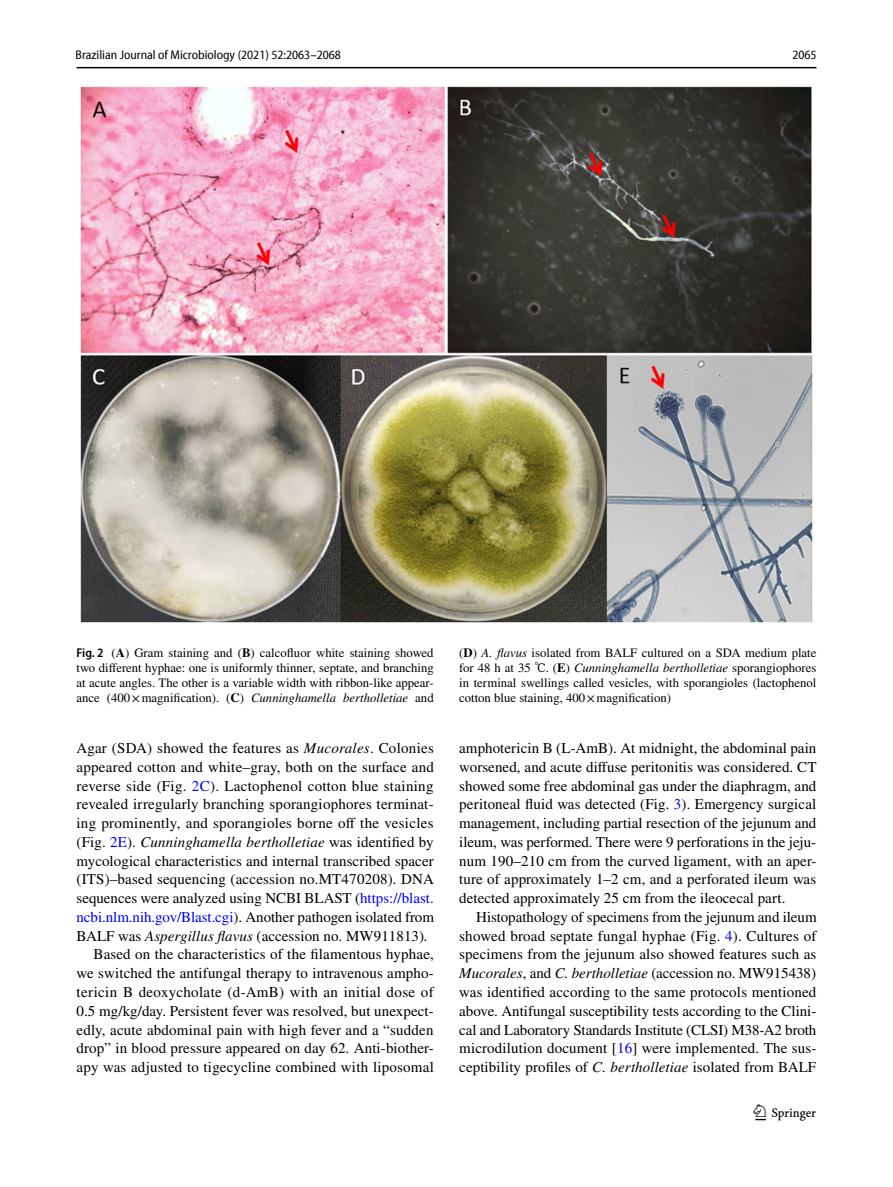
<style>
.page{position:relative;width:893px;height:1187px;background:#fff}
.page>*{position:absolute;margin:0;border:0;box-sizing:border-box;transform-origin:0 0}
.t1{font:22.5px "Springnew Regular 3";color:#000}
.t2{font:15px/18.8px "STIX";letter-spacing:.01em;color:#000;text-align:justify}
.t3{font:italic 15px "STIX";letter-spacing:.01em;color:#000}
.t4{font:12.75px/15px "STIX";color:#000;text-align:justify}
.t5{font:semi-condensed 12.75px "Myriad Pro Unic";color:#000}
.s1{font-family:"Myriad Pro";font-weight:600;font-stretch:semi-condensed}
.s2{font-weight:700}
.s3{font-style:italic}
.s4{font-family:"Code 2000"}
.s5{color:#00f}
.s6{font-style:normal}
.s7{font-style:normal;color:#00f}
</style>
<div class="page">
<hr style="left:77px;top:67px;width:739px;height:1px;background:#000">
<img style="left:81px;top:87px;width:731px;height:535px">
<p class="t5" style="left:76px;top:50px;width:267px">Brazilian Journal of Microbiology (2021) 52:2063–2068</p>
<p class="t5" style="left:792px;top:50px;width:26px">2065</p>
<p class="t4" style="left:77px;top:646px;width:359px"><span class="s1">Fig. 2</span> (<span class="s2">A</span>) Gram staining and (<span class="s2">B</span>) calcofluor white staining showed two different hyphae: one is uniformly thinner, septate, and branching at acute angles. The other is a variable width with ribbon-like appear&shy;ance (400×magnification). (<span class="s2">C</span>) <span class="s3">Cunninghamella bertholletiae</span> and</p>
<p class="t4" style="left:459px;top:646px;width:359px">(<span class="s2">D</span>) <span class="s3">A. flavus</span> isolated from BALF cultured on a SDA medium plate for 48 h at 35 <span class="s4">℃</span>. (<span class="s2">E</span>) <span class="s3">Cunninghamella bertholletiae</span> sporangiophores in terminal swellings called vesicles, with sporangioles (lactophenol cotton blue staining, 400×magnification)</p>
<p class="t2" style="left:77px;top:739px;width:359px">Agar (SDA) showed the features as <span class="s3">Mucorales</span>. Colonies</p>
<p class="t2" style="left:77px;top:758px;width:359px">appeared cotton and white–gray, both on the surface and</p>
<p class="t2" style="left:77px;top:777px;width:359px">reverse side (Fig. <span class="s5">2C</span>). Lactophenol cotton blue staining</p>
<p class="t2" style="left:77px;top:796px;width:359px">revealed irregularly branching sporangiophores terminat-</p>
<p class="t2" style="left:77px;top:814px;width:358px">ing prominently, and sporangioles borne off the vesicles</p>
<p class="t3" style="left:77px;top:831px;width:359px"><span class="s6">(Fig.</span> <span class="s7">2E</span><span class="s6">).</span> Cunninghamella bertholletiae <span class="s6">was identified by</span></p>
<p class="t2" style="left:77px;top:852px;width:359px">mycological characteristics and internal transcribed spacer</p>
<p class="t2" style="left:77px;top:871px;width:359px">(ITS)–based sequencing (accession no.MT470208). DNA</p>
<p class="t2" style="left:77px;top:889px;width:359px">sequences were analyzed using NCBI BLAST (<span class="s5">https://blast.</span></p>
<p class="t2" style="left:77px;top:908px;width:359px"><span class="s5">ncbi.nlm.nih.gov/Blast.cgi</span>). Another pathogen isolated from</p>
<p class="t2" style="left:77px;top:927px;width:353px">BALF was <span class="s3">Aspergillus flavus</span> (accession no. MW911813)<span class="s3">.</span></p>
<p class="t2" style="left:94px;top:946px;width:342px">Based on the characteristics of the filamentous hyphae,</p>
<p class="t2" style="left:77px;top:964px;width:359px">we switched the antifungal therapy to intravenous ampho-</p>
<p class="t2" style="left:77px;top:983px;width:359px">tericin B deoxycholate (d-AmB) with an initial dose of</p>
<p class="t2" style="left:77px;top:1002px;width:359px">0.5 mg/kg/day. Persistent fever was resolved, but unexpect-</p>
<p class="t2" style="left:77px;top:1021px;width:358px">edly, acute abdominal pain with high fever and a “sudden</p>
<p class="t2" style="left:77px;top:1039px;width:359px">drop” in blood pressure appeared on day 62. Anti-biother-</p>
<p class="t2" style="left:77px;top:1058px;width:359px">apy was adjusted to tigecycline combined with liposomal</p>
<p class="t2" style="left:459px;top:739px;width:359px">amphotericin B (L-AmB). At midnight, the abdominal pain worsened, and acute diffuse peritonitis was considered. CT showed some free abdominal gas under the diaphragm, and peritoneal fluid was detected (Fig. <span class="s5">3</span>). Emergency surgical management, including partial resection of the jejunum and ileum, was performed. There were 9 perforations in the jeju&shy;num 190–210 cm from the curved ligament, with an aper&shy;ture of approximately 1–2 cm, and a perforated ileum was detected approximately 25 cm from the ileocecal part.</p>
<p class="t2" style="left:459px;top:908px;width:359px;text-indent:17px">Histopathology of specimens from the jejunum and ileum showed broad septate fungal hyphae (Fig. <span class="s5">4</span>). Cultures of specimens from the jejunum also showed features such as <span class="s3">Mucorales</span>, and <span class="s3">C. bertholletiae</span> (accession no. MW915438) was identified according to the same protocols mentioned above. Antifungal susceptibility tests according to the Clini&shy;cal and Laboratory Standards Institute (CLSI) M38-A2 broth microdilution document [<span class="s5">16</span>] were implemented. The sus&shy;ceptibility profiles of <span class="s3">C. bertholletiae</span> isolated from BALF</p>
<h1 class="t1" style="left:755px;top:1104px;width:62px">1 3</h1>
</div>
